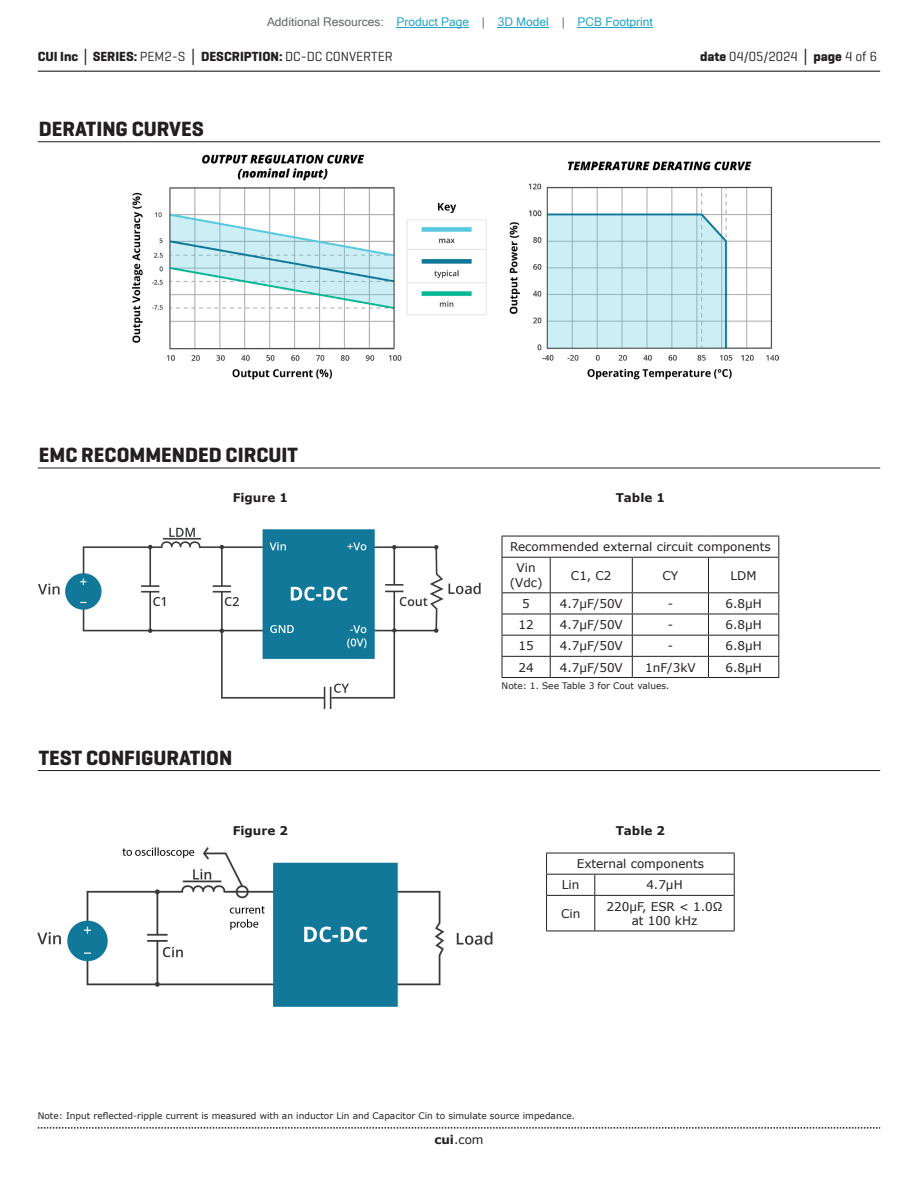
<style>
.page{position:relative;width:918px;height:1188px;background:#fff}
.page>*{position:absolute;margin:0;border:0;box-sizing:border-box;transform-origin:0 0}
.t1{font:700 21px "Geogrotesque";color:#231f20}
.t2{font:700 13.5px "Geogrotesque";color:#231f20}
.t3{font:13.5px "Geogrotesque";color:#231f20}
.t4{font:12px/21.1px "Verdana";color:#231f20}
.t5{font:12px "Microsoft Sans Serif";color:#23a4c6}
.t6{font:700 12px "Verdana";color:#231f20}
.t7{font:9px "Verdana";color:#231f20}
.s1{color:#63676b}
.s2{font-family:"Verdana"}
.s3{font-weight:400}
.s4{font-weight:700}
.s5{font-family:"Verdana";font-weight:700}
</style>
<div class="page">
<hr style="left:38px;top:71px;width:842px;height:1px;background:#231f20">
<svg style="left:38px;top:1127px;width:842px;height:2px"></svg>
<hr style="left:38px;top:468px;width:842px;height:1px;background:#231f20">
<hr style="left:502px;top:536px;width:48px;height:1px;background:#231f20">
<svg style="left:502px;top:536px;width:1px;height:21px"></svg>
<hr style="left:550px;top:536px;width:82px;height:1px;background:#231f20">
<hr style="left:632px;top:536px;width:76px;height:1px;background:#231f20">
<hr style="left:708px;top:536px;width:71px;height:1px;background:#231f20">
<svg style="left:778px;top:536px;width:1px;height:21px"></svg>
<hr style="left:502px;top:557px;width:48px;height:1px;background:#231f20">
<hr style="left:502px;top:558px;width:1px;height:34px;background:#231f20">
<hr style="left:550px;top:557px;width:82px;height:1px;background:#231f20">
<hr style="left:550px;top:558px;width:1px;height:34px;background:#231f20">
<hr style="left:632px;top:557px;width:76px;height:1px;background:#231f20">
<hr style="left:632px;top:558px;width:1px;height:34px;background:#231f20">
<hr style="left:708px;top:557px;width:71px;height:1px;background:#231f20">
<hr style="left:708px;top:558px;width:1px;height:34px;background:#231f20">
<hr style="left:778px;top:558px;width:1px;height:34px;background:#231f20">
<hr style="left:502px;top:592px;width:48px;height:1px;background:#231f20">
<hr style="left:550px;top:592px;width:82px;height:1px;background:#231f20">
<hr style="left:632px;top:592px;width:76px;height:1px;background:#231f20">
<hr style="left:708px;top:592px;width:71px;height:1px;background:#231f20">
<hr style="left:502px;top:614px;width:48px;height:1px;background:#231f20">
<hr style="left:550px;top:614px;width:82px;height:1px;background:#231f20">
<hr style="left:632px;top:614px;width:76px;height:1px;background:#231f20">
<hr style="left:708px;top:614px;width:71px;height:1px;background:#231f20">
<hr style="left:502px;top:635px;width:48px;height:1px;background:#231f20">
<hr style="left:550px;top:635px;width:82px;height:1px;background:#231f20">
<hr style="left:632px;top:635px;width:76px;height:1px;background:#231f20">
<hr style="left:708px;top:635px;width:71px;height:1px;background:#231f20">
<hr style="left:502px;top:656px;width:48px;height:1px;background:#231f20">
<svg style="left:502px;top:593px;width:1px;height:84px"></svg>
<hr style="left:550px;top:656px;width:82px;height:1px;background:#231f20">
<svg style="left:550px;top:593px;width:1px;height:84px"></svg>
<hr style="left:632px;top:656px;width:76px;height:1px;background:#231f20">
<svg style="left:632px;top:593px;width:1px;height:84px"></svg>
<hr style="left:708px;top:656px;width:71px;height:1px;background:#231f20">
<svg style="left:708px;top:593px;width:1px;height:84px"></svg>
<svg style="left:778px;top:593px;width:1px;height:84px"></svg>
<hr style="left:502px;top:677px;width:48px;height:1px;background:#231f20">
<hr style="left:550px;top:677px;width:82px;height:1px;background:#231f20">
<hr style="left:632px;top:677px;width:76px;height:1px;background:#231f20">
<hr style="left:708px;top:677px;width:71px;height:1px;background:#231f20">
<hr style="left:38px;top:770px;width:842px;height:1px;background:#231f20">
<hr style="left:38px;top:141px;width:842px;height:1px;background:#231f20">
<hr style="left:546px;top:853px;width:49px;height:1px;background:#231f20">
<hr style="left:595px;top:853px;width:140px;height:1px;background:#231f20">
<hr style="left:546px;top:874px;width:49px;height:1px;background:#231f20">
<svg style="left:546px;top:853px;width:1px;height:42px"></svg>
<hr style="left:595px;top:874px;width:140px;height:1px;background:#231f20">
<svg style="left:594px;top:875px;width:1px;height:20px"></svg>
<svg style="left:734px;top:853px;width:1px;height:42px"></svg>
<hr style="left:546px;top:895px;width:49px;height:1px;background:#231f20">
<hr style="left:546px;top:896px;width:1px;height:35px;background:#231f20">
<hr style="left:595px;top:895px;width:140px;height:1px;background:#231f20">
<hr style="left:594px;top:896px;width:1px;height:35px;background:#231f20">
<hr style="left:734px;top:896px;width:1px;height:35px;background:#231f20">
<hr style="left:546px;top:931px;width:49px;height:1px;background:#231f20">
<hr style="left:595px;top:931px;width:140px;height:1px;background:#231f20">
<img style="left:132px;top:154px;width:647px;height:226px">
<img style="left:38px;top:847px;width:455px;height:160px">
<img style="left:39px;top:527px;width:442px;height:181px">
<hr style="left:397px;top:27px;width:72px;height:1px;background:#23a4c6">
<hr style="left:498px;top:27px;width:51px;height:1px;background:#23a4c6">
<hr style="left:578px;top:27px;width:75px;height:1px;background:#23a4c6">
<p class="t5" style="left:267px;top:15px;width:387px"><span class="s1">Additional Resources:</span> Product Page <span class="s1">|</span> 3D Model <span class="s1">|</span> PCB Footprint</p>
<p class="t2" style="left:38px;top:48px;width:356px">CUI Inc <span class="s2">│</span> SERIES: <span class="s3">PEM2-S</span> <span class="s2">│</span> DESCRIPTION: <span class="s3">DC-DC CONVERTER</span></p>
<p class="t3" style="left:700px;top:48px;width:179px"><span class="s4">date</span> 04/05/2024 <span class="s5">│</span> <span class="s4">page</span> 4 of 6</p>
<h1 class="t1" style="left:39px;top:116px;width:167px">DERATING CURVES</h1>
<h1 class="t1" style="left:39px;top:442px;width:261px">EMC RECOMMENDED CIRCUIT</h1>
<p class="t6" style="left:233px;top:489px;width:57px">Figure 1</p>
<h1 class="t1" style="left:39px;top:744px;width:195px">TEST CONFIGURATION</h1>
<p class="t6" style="left:233px;top:822px;width:57px">Figure 2</p>
<p class="t6" style="left:616px;top:489px;width:51px">Table 1</p>
<p class="t4" style="left:517px;top:536px;width:256px;text-indent:-7px">Recommended external circuit components<br>Vin</p>
<p class="t4" style="left:510px;top:572px;width:34px">(Vdc)</p>
<p class="t4" style="left:571px;top:565px;width:42px">C1, C2</p>
<p class="t4" style="left:663px;top:565px;width:17px">CY</p>
<p class="t4" style="left:731px;top:565px;width:28px">LDM</p>
<p class="t4" style="left:522px;top:593px;width:9px">5</p>
<p class="t4" style="left:560px;top:593px;width:65px">4.7μF/50V</p>
<p class="t4" style="left:668px;top:593px;width:7px">-</p>
<p class="t4" style="left:725px;top:593px;width:38px">6.8μH</p>
<p class="t4" style="left:518px;top:614px;width:17px">12</p>
<p class="t4" style="left:560px;top:614px;width:65px">4.7μF/50V</p>
<p class="t4" style="left:668px;top:614px;width:7px">-</p>
<p class="t4" style="left:725px;top:614px;width:38px">6.8μH</p>
<p class="t4" style="left:518px;top:635px;width:17px">15</p>
<p class="t4" style="left:560px;top:635px;width:65px">4.7μF/50V</p>
<p class="t4" style="left:668px;top:635px;width:7px">-</p>
<p class="t4" style="left:725px;top:635px;width:38px">6.8μH</p>
<p class="t4" style="left:518px;top:656px;width:17px">24</p>
<p class="t4" style="left:560px;top:656px;width:65px">4.7μF/50V</p>
<p class="t4" style="left:645px;top:656px;width:52px">1nF/3kV</p>
<p class="t4" style="left:725px;top:656px;width:38px">6.8μH</p>
<p class="t7" style="left:502px;top:680px;width:169px">Note: 1. See Table 3 for Cout values.</p>
<p class="t6" style="left:616px;top:822px;width:51px">Table 2</p>
<p class="t4" style="left:562px;top:853px;width:144px;text-indent:15px">External components<br>Lin</p>
<p class="t4" style="left:646px;top:874px;width:38px">4.7μH</p>
<p class="t4" style="left:561px;top:903px;width:21px">Cin</p>
<p class="t4" style="left:606px;top:899px;width:118px;line-height:14.4px;text-align:center">220μF, ESR &lt; 1.0Ω at 100 kHz</p>
<p class="t7" style="left:38px;top:1110px;width:539px">Note: Input reflected-ripple current is measured with an inductor Lin and Capacitor Cin to simulate source impedance.</p>
<p class="t4" style="left:434px;top:1129px;width:51px"><span class="s4">cui</span>.com</p>
</div>
